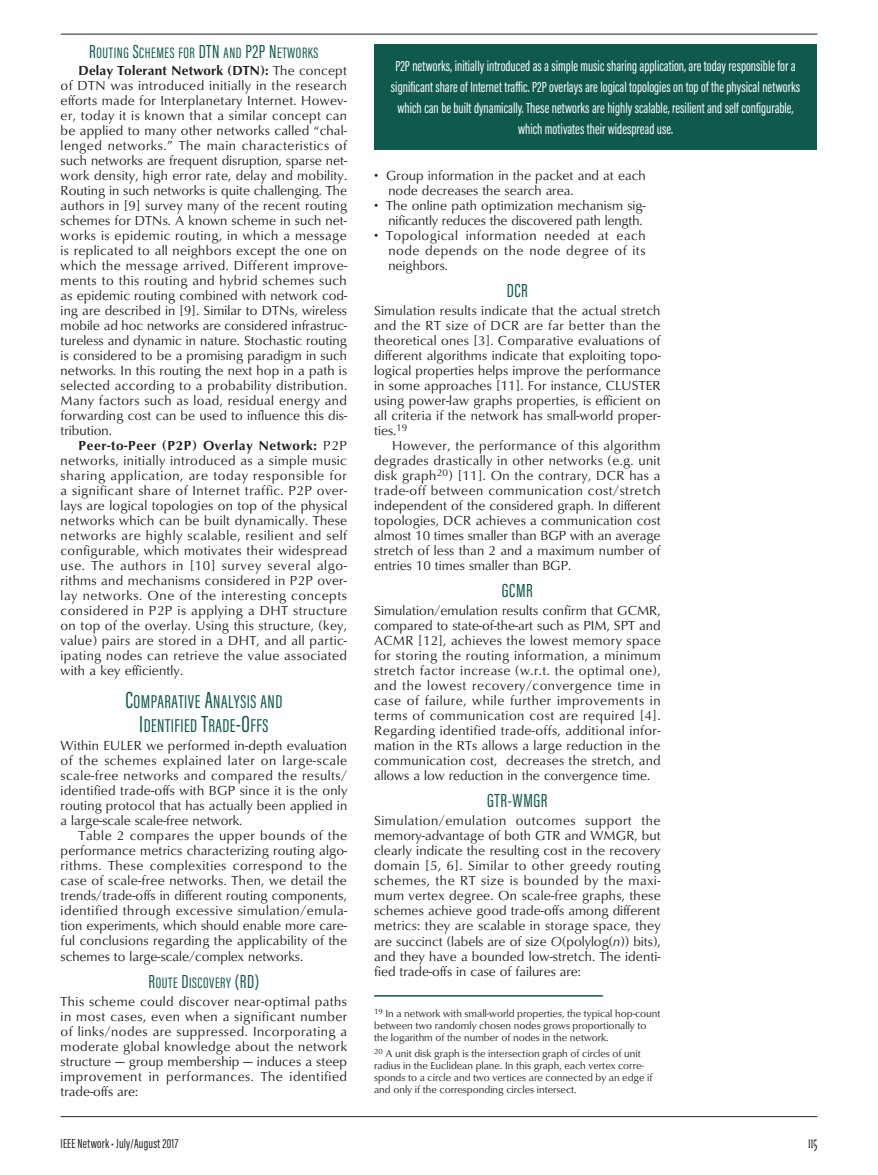
<style>
.page{position:relative;width:878px;height:1175px;background:#fff}
.page>*{position:absolute;margin:0;border:0;box-sizing:border-box;transform-origin:0 0}
.t1{font:19.5px "Acumin Pro Extra Cond Regular SC800";color:#0f594d}
.t2{font:19.2px/24px "Acumin Pro Extra Cond Regular SC800";letter-spacing:.025em;color:#0f594d;text-align:center}
.t3{font:16.5px "Matrix II Ext OT Narrow SC800";color:#231f20}
.t4{font:15.6px "Acumin Pro Extra Cond Regular SC800";letter-spacing:.035em;color:#0f594d}
.t5{font:15px/21px "Acumin Pro Extra Cond";color:#fff;text-align:center}
.t6{font:13.5px/15px "Classico URW";letter-spacing:.005em;color:#231f20;text-align:justify}
.t7{font:13.5px "Acumin Pro Extra Cond";letter-spacing:.015em;color:#231f20}
.t8{font:10.5px/12px "Classico URW";color:#231f20}
.s1{font-size:19.5px}
.s2{font-weight:700}
.s3{font-size:24px}
.s4{font-style:italic}
</style>
<div class="page">
<hr style="left:61px;top:34px;width:756px;height:1px;background:#231f20">
<hr style="left:61px;top:1115px;width:756px;height:1px;background:#231f20">
<div style="left:374px;top:44px;width:442px;height:106px;background:#0f594d"></div>
<hr style="left:374px;top:994px;width:228px;height:2px;background:#0f594d">
<p class="t4" style="left:89px;top:43px;width:230px"><span class="s1">R</span>OUTING <span class="s1">S</span>CHEMES FOR <span class="s1">DTN</span> AND <span class="s1">P2P N</span>ETWORKS</p>
<p class="t6" style="left:61px;top:62px;width:288px;text-indent:18px"><span class="s2">Delay Tolerant Network (DTN):</span> The concept of DTN was introduced initially in the research efforts made for Interplanetary Internet. Howev&shy;er, today it is known that a similar concept can be applied to many other networks called “chal&shy;lenged networks.” The main characteristics of such networks are frequent disruption, sparse net&shy;work density, high error rate, delay and mobility.<br>Routing in such networks is quite challenging. The authors in [9] survey many of the recent routing schemes for DTNs. A known scheme in such net&shy;works is epidemic routing, in which a message is replicated to all neighbors except the one on which the message arrived. Different improve&shy;ments to this routing and hybrid schemes such as epidemic routing combined with network cod&shy;ing are described in [9]. Similar to DTNs, wireless mobile ad hoc networks are considered infrastruc&shy;tureless and dynamic in nature. Stochastic routing is considered to be a promising paradigm in such networks. In this routing the next hop in a path is selected according to a probability distribution.<br>Many factors such as load, residual energy and forwarding cost can be used to influence this dis&shy;tribution.</p>
<p class="t6" style="left:61px;top:437px;width:288px;text-indent:18px"><span class="s2">Peer-to-Peer (P2P) Overlay Network:</span> P2P networks, initially introduced as a simple music sharing application, are today responsible for a significant share of Internet traffic. P2P over&shy;lays are logical topologies on top of the physical networks which can be built dynamically. These networks are highly scalable, resilient and self configurable, which motivates their widespread use. The authors in [10] survey several algo&shy;rithms and mechanisms considered in P2P over&shy;lay networks. One of the interesting concepts considered in P2P is applying a DHT structure on top of the overlay. Using this structure, (key, value) pairs are stored in a DHT, and all partic&shy;ipating nodes can retrieve the value associated with a key efficiently.</p>
<h2 class="t2" style="left:125px;top:689px;width:158px"><span class="s3">C</span>OMPARATIVE <span class="s3">A</span>NALYSIS AND<br><span class="s3">I</span>DENTIFI ED <span class="s3">T</span>RADE<span class="s3">-O</span>FFS</h2>
<p class="t6" style="left:61px;top:737px;width:288px">Within EULER we performed in-depth evaluation of the schemes explained later on large-scale scale-free networks and compared the results/ identified trade-offs with BGP since it is the only routing protocol that has actually been applied in a large-scale scale-free network.</p>
<p class="t6" style="left:61px;top:827px;width:288px;text-indent:18px">Table 2 compares the upper bounds of the performance metrics characterizing routing algo&shy;rithms. These complexities correspond to the case of scale-free networks. Then, we detail the trends/trade-offs in different routing components, identified through excessive simulation/emula&shy;tion experiments, which should enable more care&shy;ful conclusions regarding the applicability of the schemes to large-scale/complex networks.</p>
<p class="t4" style="left:148px;top:972px;width:112px"><span class="s1">R</span>OUTE <span class="s1">D</span>ISCOVERY <span class="s1">(RD)</span></p>
<p class="t6" style="left:61px;top:992px;width:288px">This scheme could discover near-optimal paths in most cases, even when a significant number of links/nodes are suppressed. Incorporating a moderate global knowledge about the network structure — group membership — induces a steep improvement in performances. The identified trade-offs are:</p>
<p class="t5" style="left:391px;top:55px;width:410px">P2P networks, initially introduced as a simple music sharing application, are today responsible for a significant share of Internet traffic. P2P overlays are logical topologies on top of the physical networks which can be built dynamically. These networks are highly scalable, resilient and self configurable, which motivates their widespread use.</p>
<p class="t6" style="left:388px;top:167px;width:258px;text-indent:-14px">• Group information in the packet and at each node decreases the search area.</p>
<p class="t6" style="left:374px;top:197px;width:273px;text-align:right">• The online path optimization mechanism sig&shy;nificantly reduces the discovered path length.</p>
<p class="t6" style="left:388px;top:227px;width:258px;text-indent:-14px">• Topological information needed at each node depends on the node degree of its neighbors.</p>
<h1 class="t1" style="left:506px;top:279px;width:8px">DCR</h1>
<p class="t6" style="left:374px;top:302px;width:288px">Simulation results indicate that the actual stretch and the RT size of DCR are far better than the theoretical ones [3]. Comparative evaluations of different algorithms indicate that exploiting topo&shy;logical properties helps improve the performance in some approaches [11]. For instance, CLUSTER using power-law graphs properties, is efficient on all criteria if the network has small-world proper&shy;ties.<sup>19</sup></p>
<p class="t6" style="left:374px;top:437px;width:288px;text-indent:18px">However, the performance of this algorithm degrades drastically in other networks (e.g. unit disk graph<sup>20</sup>) [11]. On the contrary, DCR has a trade-off between communication cost/stretch independent of the considered graph. In different topologies, DCR achieves a communication cost almost 10 times smaller than BGP with an average stretch of less than 2 and a maximum number of entries 10 times smaller than BGP.</p>
<h1 class="t1" style="left:501px;top:579px;width:9px">GCMR</h1>
<p class="t6" style="left:374px;top:602px;width:288px">Simulation/emulation results confirm that GCMR, compared to state-of-the-art such as PIM, SPT and ACMR [12], achieves the lowest memory space for storing the routing information, a minimum stretch factor increase (w.r.t. the optimal one), and the lowest recovery/convergence time in case of failure, while further improvements in terms of communication cost are required [4].<br>Regarding identified trade-offs, additional infor&shy;mation in the RTs allows a large reduction in the communication cost, decreases the stretch, and allows a low reduction in the convergence time.</p>
<h1 class="t1" style="left:487px;top:789px;width:35px">GTR-WMGR</h1>
<p class="t6" style="left:374px;top:812px;width:288px">Simulation/emulation outcomes support the memory-advantage of both GTR and WMGR, but clearly indicate the resulting cost in the recovery domain [5, 6]. Similar to other greedy routing schemes, the RT size is bounded by the maxi&shy;mum vertex degree. On scale-free graphs, these schemes achieve good trade-offs among different metrics: they are scalable in storage space, they are succinct (labels are of size <span class="s4">O</span>(polylog(<span class="s4">n</span>)) bits), and they have a bounded low-stretch. The identi&shy;fied trade-offs in case of failures are:</p>
<p class="t8" style="left:374px;top:1006px;width:288px"><sup>19</sup> In a network with small-world properties, the typical hop-count between two randomly chosen nodes grows proportionally to the logarithm of the number of nodes in the network.</p>
<p class="t8" style="left:374px;top:1047px;width:280px"><sup>20</sup> A unit disk graph is the intersection graph of circles of unit radius in the Euclidean plane. In this graph, each vertex corre&shy;sponds to a circle and two vertices are connected by an edge if and only if the corresponding circles intersect.</p>
<p class="t7" style="left:61px;top:1134px;width:119px">IEEE Network • July/August 2017</p>
<p class="t3" style="left:807px;top:1131px;width:11px">115</p>
</div>
